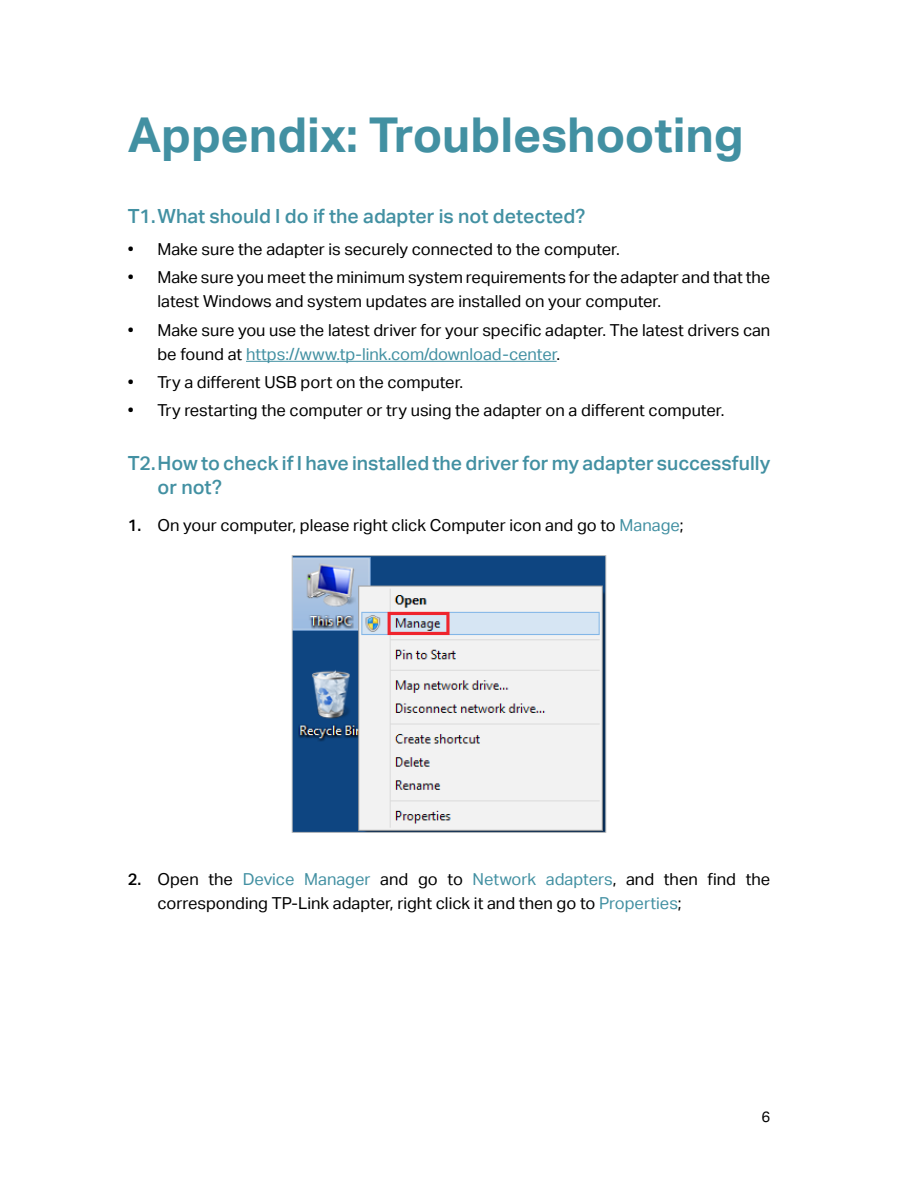
<style>
.page{position:relative;width:898px;height:1187px;background:#fff}
.page>*{position:absolute;margin:0;border:0;box-sizing:border-box;transform-origin:0 0}
.标题一{font:48px "TP Link Aktiv Bold";color:#4290a2}
.t1{font:19.5px/24px "TP Link Aktiv Medium";color:#4290a2}
.t2{font:16.5px/24px "TP Link Aktiv Regular";color:#000}
.t3{font:15px "TP Link Aktiv Regular";color:#000}
.s1{color:#4290a2}
.s2{font-family:"TP Link Aktiv Medium"}
</style>
<div class="page">
<hr style="left:246px;top:361px;width:310px;height:1px;background:#4290a2">
<img style="left:294px;top:557px;width:309px;height:273px">
<div style="left:292px;top:555px;width:313px;height:277px;border:1px solid #bfc0c0"></div>
<p class="标题一" style="left:128px;top:107px;width:617px">Appendix: Troubleshooting</p>
<p class="t1" style="left:128px;top:204px;width:459px">T1. What should I do if the adapter is not detected?</p>
<p class="t2" style="left:128px;top:237px;width:493px">• Make sure the adapter is securely connected to the computer.</p>
<p class="t2" style="left:157px;top:266px;width:614px;text-indent:-30px">• Make sure you meet the minimum system requirements for the adapter and that the latest Windows and system updates are installed on your computer.</p>
<p class="t2" style="left:157px;top:318px;width:614px;text-indent:-30px">• Make sure you use the latest driver for your specific adapter. The latest drivers can be found at <span class="s1">https://www.tp-link.com/download-center</span>.</p>
<p class="t2" style="left:128px;top:370px;width:337px">• Try a different USB port on the computer.</p>
<p class="t2" style="left:128px;top:398px;width:598px">• Try restarting the computer or try using the adapter on a different computer.</p>
<p class="t1" style="left:157px;top:451px;width:614px;text-indent:-30px">T2. How to check if I have installed the driver for my adapter successfully or not?</p>
<p class="t2" style="left:128px;top:513px;width:557px"><span class="s2">1.</span> On your computer, please right click Computer icon and go to <span class="s1">Manage</span>;</p>
<p class="t2" style="left:157px;top:867px;width:614px;text-indent:-30px"><span class="s2">2.</span> Open the <span class="s1">Device Manager</span> and go to <span class="s1">Network adapters</span>, and then find the corresponding TP-Link adapter, right click it and then go to <span class="s1">Properties</span>;</p>
<p class="t3" style="left:761px;top:1107px;width:10px">6</p>
</div>
